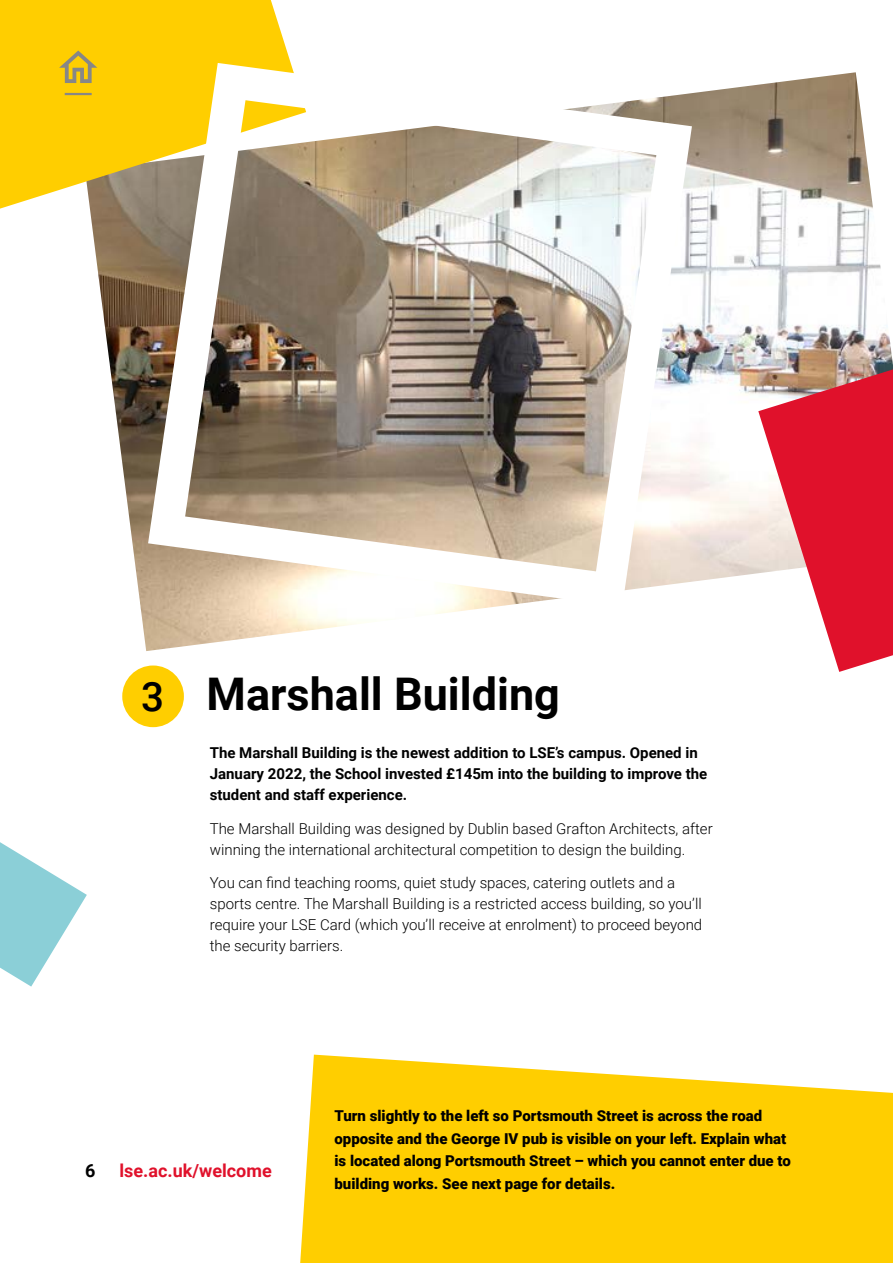
<style>
.page{position:relative;width:893px;height:1263px;background:#fff}
.page>*{position:absolute;margin:0;border:0;box-sizing:border-box;transform-origin:0 0}
.t1{font:700 45px "Roboto";color:#000}
.t2{font:700 18px "Roboto";color:#e0112b}
.t3{font:700 18px "Roboto";color:#000}
.t4{font:300 15px/21px "Roboto";color:#000}
.t5{font:900 15px/22.5px "Roboto";color:#000}
.t6{font:700 15px/21px "Roboto";color:#000}
.s1{font-weight:500;font-size:40.5px}
</style>
<div class="page">
<svg style="left:300px;top:1054px;width:593px;height:209px;background:#ffd31a"></svg>
<img style="left:90px;top:72px;width:803px;height:579px">
<div style="left:122px;top:665px;width:62px;height:62px;background:#ffce00;border-radius:50%"></div>
<svg style="left:0;top:842px;width:87px;height:144px"></svg>
<svg style="left:758px;top:369px;width:135px;height:303px"></svg>
<svg style="left:0;top:0;width:291px;height:209px;background:#f8cb12"></svg>
<svg style="left:148px;top:63px;width:544px;height:544px"></svg>
<svg style="left:59px;top:51px;width:38px;height:32px"></svg>
<hr style="left:65px;top:93px;width:27px;height:2px;background:#878787">
<h1 class="t1" style="left:141px;top:662px;width:420px"><span class="s1">3</span> Marshall Building</h1>
<p class="t6" style="left:210px;top:741px;width:499px">The Marshall Building is the newest addition to LSE’s campus. Opened in<br>January 2022, the School invested £145m into the building to improve the student and staff experience.</p>
<p class="t4" style="left:210px;top:817px;width:504px">The Marshall Building was designed by Dublin based Grafton Architects, after winning the international architectural competition to design the building.</p>
<p class="t4" style="left:210px;top:872px;width:494px">You can find teaching rooms, quiet study spaces, catering outlets and a sports centre. The Marshall Building is a restricted access building, so you’ll require your LSE Card (which you’ll receive at enrolment) to proceed beyond the security barriers.</p>
<p class="t3" style="left:85px;top:1158px;width:12px">6</p>
<p class="t2" style="left:119px;top:1158px;width:154px">lse.ac.uk/welcome</p>
<p class="t5" style="left:334px;top:1104px;width:458px">Turn slightly to the left so Portsmouth Street is across the road opposite and the George IV pub is visible on your left. Explain what is located along Portsmouth Street – which you cannot enter due to building works. See next page for details.</p>
</div>
